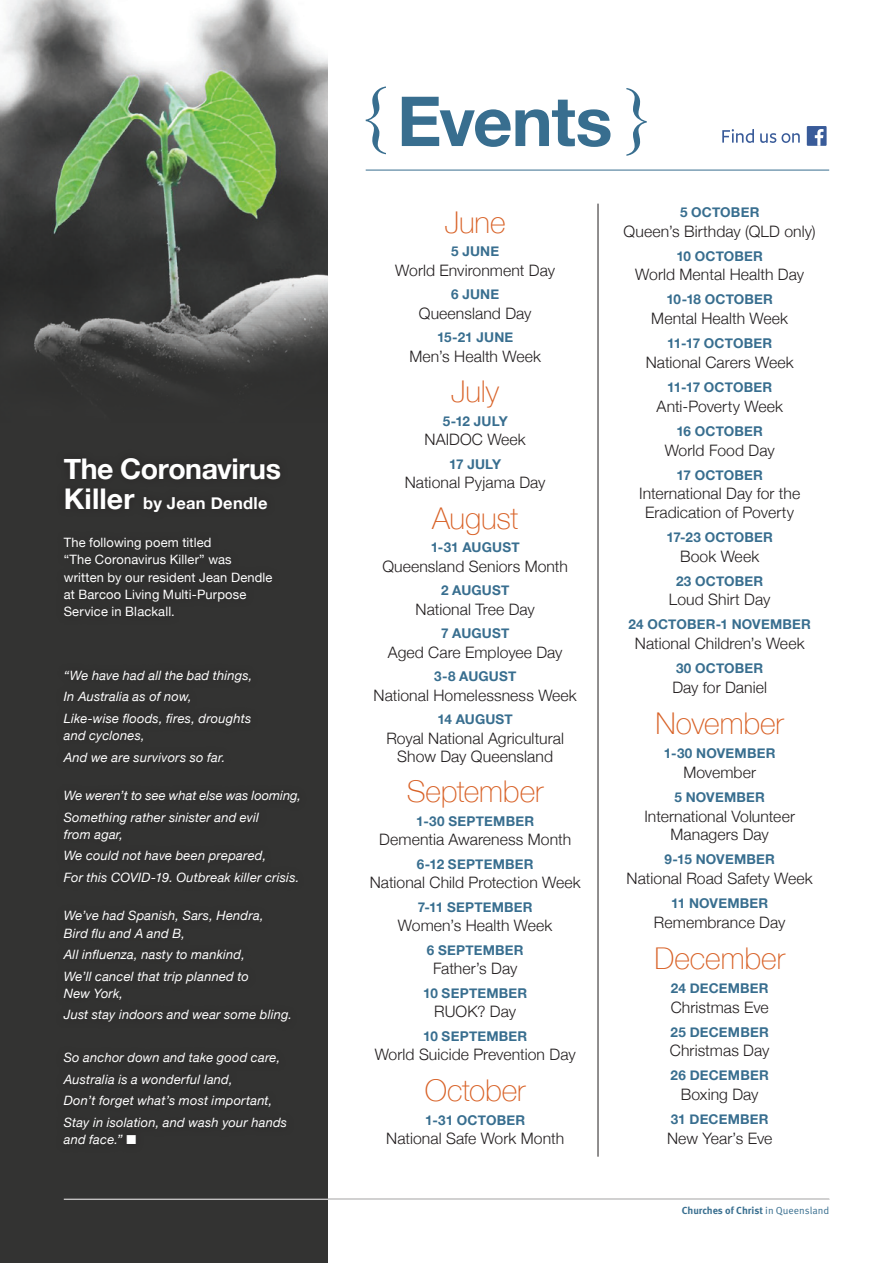
<style>
.page{position:relative;width:893px;height:1263px;background:#fff}
.page>*{position:absolute;margin:0;border:0;box-sizing:border-box;transform-origin:0 0}
.t1{font:700 69px "Helvetica Neue";letter-spacing:-.015em;color:#386e8f}
.event_body_copy{font:100 30px "Helvetica Neue";color:#d86126}
._36pt_bold_heading{font:700 28.5px "Helvetica Neue";letter-spacing:-.015em;color:#fff}
._36pt_bold_heading-2{font:700 16.5px "Helvetica Neue";letter-spacing:.02em;color:#fff}
.event_body_copy-2{font:300 15.75px/18.5px "Helvetica Neue";letter-spacing:.005em;color:#231f20;text-align:center}
.event_body_copy-3{font:700 13.5px "Helvetica Neue";letter-spacing:.015em;color:#386e8f}
.Body_copy{font:italic 12.9px/17.2px "Helvetica Neue";letter-spacing:.015em;color:#fff}
.Body_copy-2{font:12.9px/17.2px "Helvetica Neue";letter-spacing:.015em;color:#fff}
.t2{font:700 10.2px "Meta Pro";color:#386e8f}
.s1{font-size:28.5px}
.s2{font-weight:400}
</style>
<div class="page">
<div style="left:0;top:0;width:327px;height:1263px;background:#333332"></div>
<img style="left:0;top:0;width:327px;height:386px">
<svg style="left:366px;top:86px;width:20px;height:68px"></svg>
<svg style="left:626px;top:88px;width:21px;height:68px"></svg>
<hr style="left:366px;top:170px;width:463px;height:1px;background:#386e8f">
<div style="left:807px;top:126px;width:20px;height:20px;background:#395b99"></div>
<svg style="left:722px;top:129px;width:32px;height:14px"></svg>
<svg style="left:760px;top:133px;width:40px;height:10px"></svg>
<svg style="left:815px;top:129px;width:8px;height:17px"></svg>
<hr style="left:598px;top:204px;width:1px;height:953px;background:#231f20">
<hr style="left:64px;top:1199px;width:765px;height:1px;background:#fff">
<p class="_36pt_bold_heading" style="left:64px;top:446px;width:219px">The Coronavirus</p>
<p class="_36pt_bold_heading-2" style="left:64px;top:490px;width:205px"><span class="s1">Killer</span> by Jean Dendle</p>
<p class="Body_copy-2" style="left:64px;top:535px;width:210px">The following poem titled<br>“The Coronavirus Killer” was written by our resident Jean Dendle at Barcoo Living Multi-Purpose<br>Service in Blackall.</p>
<p class="Body_copy" style="left:64px;top:667px;width:190px">“We have had all the bad things,</p>
<p class="Body_copy" style="left:64px;top:689px;width:130px">In Australia as of now,</p>
<p class="Body_copy" style="left:64px;top:710px;width:189px">Like-wise floods, fires, droughts and cyclones,</p>
<p class="Body_copy" style="left:64px;top:749px;width:163px">And we are survivors so far.</p>
<p class="Body_copy" style="left:64px;top:788px;width:239px">We weren’t to see what else was looming,</p>
<p class="Body_copy" style="left:64px;top:809px;width:197px">Something rather sinister and evil from agar,</p>
<p class="Body_copy" style="left:64px;top:848px;width:204px">We could not have been prepared,</p>
<p class="Body_copy" style="left:64px;top:869px;width:237px">For this COVID-19. Outbreak killer crisis.</p>
<p class="Body_copy" style="left:64px;top:908px;width:201px">We’ve had Spanish, Sars, Hendra,<br>Bird flu and A and B,</p>
<p class="Body_copy" style="left:64px;top:947px;width:183px">All influenza, nasty to mankind,</p>
<p class="Body_copy" style="left:64px;top:968px;width:187px">We’ll cancel that trip planned to<br>New York,</p>
<p class="Body_copy" style="left:64px;top:1007px;width:230px">Just stay indoors and wear some bling.</p>
<p class="Body_copy" style="left:64px;top:1050px;width:218px">So anchor down and take good care,</p>
<p class="Body_copy" style="left:64px;top:1071px;width:170px">Australia is a wonderful land,</p>
<p class="Body_copy" style="left:64px;top:1093px;width:210px">Don’t forget what’s most important,</p>
<p class="Body_copy" style="left:64px;top:1114px;width:225px">Stay in isolation, and wash your hands and face.” ■</p>
<p class="t1" style="left:397px;top:67px;width:217px">Events</p>
<p class="event_body_copy" style="left:445px;top:199px;width:62px">June</p>
<p class="event_body_copy-3" style="left:451px;top:241px;width:50px">5 JUNE</p>
<p class="event_body_copy-2" style="left:395px;top:260px;width:161px">World Environment Day</p>
<p class="event_body_copy-3" style="left:451px;top:284px;width:50px">6 JUNE</p>
<p class="event_body_copy-2" style="left:419px;top:303px;width:114px">Queensland Day</p>
<p class="event_body_copy-3" style="left:437px;top:327px;width:78px">15-21 JUNE</p>
<p class="event_body_copy-2" style="left:409px;top:346px;width:133px">Men’s Health Week</p>
<p class="event_body_copy" style="left:451px;top:369px;width:50px">July</p>
<p class="event_body_copy-3" style="left:443px;top:410px;width:67px">5-12 JULY</p>
<p class="event_body_copy-2" style="left:425px;top:429px;width:103px">NAIDOC Week</p>
<p class="event_body_copy-3" style="left:449px;top:453px;width:53px">17 JULY</p>
<p class="event_body_copy-2" style="left:405px;top:472px;width:142px">National Pyjama Day</p>
<p class="event_body_copy" style="left:432px;top:495px;width:88px">August</p>
<p class="event_body_copy-3" style="left:431px;top:537px;width:90px">1-31 AUGUST</p>
<p class="event_body_copy-2" style="left:382px;top:556px;width:187px">Queensland Seniors Month</p>
<p class="event_body_copy-3" style="left:441px;top:580px;width:70px">2 AUGUST</p>
<p class="event_body_copy-2" style="left:416px;top:599px;width:121px">National Tree Day</p>
<p class="event_body_copy-3" style="left:441px;top:623px;width:70px">7 AUGUST</p>
<p class="event_body_copy-2" style="left:388px;top:642px;width:176px">Aged Care Employee Day</p>
<p class="event_body_copy-3" style="left:434px;top:666px;width:84px">3-8 AUGUST</p>
<p class="event_body_copy-2" style="left:374px;top:685px;width:205px">National Homelessness Week</p>
<p class="event_body_copy-3" style="left:437px;top:709px;width:77px">14 AUGUST</p>
<p class="event_body_copy-2" style="left:386px;top:728px;width:179px">Royal National Agricultural<br>Show Day Queensland</p>
<p class="event_body_copy" style="left:407px;top:769px;width:138px">September</p>
<p class="event_body_copy-3" style="left:416px;top:811px;width:119px">1-30 SEPTEMBER</p>
<p class="event_body_copy-2" style="left:379px;top:829px;width:193px">Dementia Awareness Month</p>
<p class="event_body_copy-3" style="left:417px;top:854px;width:118px">6-12 SEPTEMBER</p>
<p class="event_body_copy-2" style="left:370px;top:872px;width:212px">National Child Protection Week</p>
<p class="event_body_copy-3" style="left:418px;top:896px;width:116px">7-11 SEPTEMBER</p>
<p class="event_body_copy-2" style="left:398px;top:915px;width:156px">Women’s Health Week</p>
<p class="event_body_copy-3" style="left:427px;top:939px;width:98px">6 SEPTEMBER</p>
<p class="event_body_copy-2" style="left:433px;top:958px;width:86px">Father’s Day</p>
<p class="event_body_copy-3" style="left:423px;top:982px;width:106px">10 SEPTEMBER</p>
<p class="event_body_copy-2" style="left:434px;top:1001px;width:83px">RUOK? Day</p>
<p class="event_body_copy-3" style="left:423px;top:1025px;width:106px">10 SEPTEMBER</p>
<p class="event_body_copy-2" style="left:375px;top:1044px;width:202px">World Suicide Prevention Day</p>
<p class="event_body_copy" style="left:425px;top:1067px;width:102px">October</p>
<p class="event_body_copy-3" style="left:425px;top:1109px;width:101px">1-31 OCTOBER</p>
<p class="event_body_copy-2" style="left:386px;top:1128px;width:179px">National Safe Work Month</p>
<p class="event_body_copy-3" style="left:680px;top:201px;width:81px">5 OCTOBER</p>
<p class="event_body_copy-2" style="left:624px;top:221px;width:194px">Queen’s Birthday (QLD only)</p>
<p class="event_body_copy-3" style="left:676px;top:245px;width:88px">10 OCTOBER</p>
<p class="event_body_copy-2" style="left:635px;top:264px;width:170px">World Mental Health Day</p>
<p class="event_body_copy-3" style="left:666px;top:289px;width:108px">10-18 OCTOBER</p>
<p class="event_body_copy-2" style="left:651px;top:308px;width:138px">Mental Health Week</p>
<p class="event_body_copy-3" style="left:667px;top:333px;width:106px">11-17 OCTOBER</p>
<p class="event_body_copy-2" style="left:646px;top:352px;width:149px">National Carers Week</p>
<p class="event_body_copy-3" style="left:667px;top:377px;width:106px">11-17 OCTOBER</p>
<p class="event_body_copy-2" style="left:656px;top:396px;width:128px">Anti-Poverty Week</p>
<p class="event_body_copy-3" style="left:676px;top:420px;width:88px">16 OCTOBER</p>
<p class="event_body_copy-2" style="left:665px;top:439px;width:111px">World Food Day</p>
<p class="event_body_copy-3" style="left:677px;top:464px;width:88px">17 OCTOBER</p>
<p class="event_body_copy-2" style="left:639px;top:483px;width:162px">International Day for the<br>Eradication of Poverty</p>
<p class="event_body_copy-3" style="left:667px;top:526px;width:108px">17-23 OCTOBER</p>
<p class="event_body_copy-2" style="left:680px;top:546px;width:81px">Book Week</p>
<p class="event_body_copy-3" style="left:676px;top:570px;width:89px">23 OCTOBER</p>
<p class="event_body_copy-2" style="left:669px;top:589px;width:103px">Loud Shirt Day</p>
<p class="event_body_copy-3" style="left:628px;top:614px;width:184px">24 OCTOBER-1 NOVEMBER</p>
<p class="event_body_copy-2" style="left:635px;top:633px;width:171px">National Children’s Week</p>
<p class="event_body_copy-3" style="left:676px;top:658px;width:89px">30 OCTOBER</p>
<p class="event_body_copy-2" style="left:672px;top:677px;width:96px">Day for Daniel</p>
<p class="event_body_copy" style="left:655px;top:701px;width:130px">November</p>
<p class="event_body_copy-3" style="left:664px;top:743px;width:113px">1-30 NOVEMBER</p>
<p class="event_body_copy-2" style="left:683px;top:762px;width:74px">Movember</p>
<p class="event_body_copy-3" style="left:674px;top:786px;width:92px">5 NOVEMBER</p>
<p class="event_body_copy-2" style="left:644px;top:806px;width:152px">International Volunteer<br>Managers Day</p>
<p class="event_body_copy-3" style="left:664px;top:849px;width:112px">9-15 NOVEMBER</p>
<p class="event_body_copy-2" style="left:627px;top:868px;width:188px">National Road Safety Week</p>
<p class="event_body_copy-3" style="left:671px;top:892px;width:99px">11 NOVEMBER</p>
<p class="event_body_copy-2" style="left:654px;top:912px;width:133px">Remembrance Day</p>
<p class="event_body_copy" style="left:654px;top:935px;width:132px">December</p>
<p class="event_body_copy-3" style="left:671px;top:977px;width:100px">24 DECEMBER</p>
<p class="event_body_copy-2" style="left:671px;top:996px;width:99px">Christmas Eve</p>
<p class="event_body_copy-3" style="left:671px;top:1021px;width:100px">25 DECEMBER</p>
<p class="event_body_copy-2" style="left:670px;top:1040px;width:101px">Christmas Day</p>
<p class="event_body_copy-3" style="left:671px;top:1065px;width:100px">26 DECEMBER</p>
<p class="event_body_copy-2" style="left:681px;top:1084px;width:79px">Boxing Day</p>
<p class="event_body_copy-3" style="left:671px;top:1109px;width:99px">31 DECEMBER</p>
<p class="event_body_copy-2" style="left:667px;top:1128px;width:107px">New Year’s Eve</p>
<p class="t2" style="left:682px;top:1204px;width:149px">Churches of Christ <span class="s2">in Queensland</span></p>
</div>
